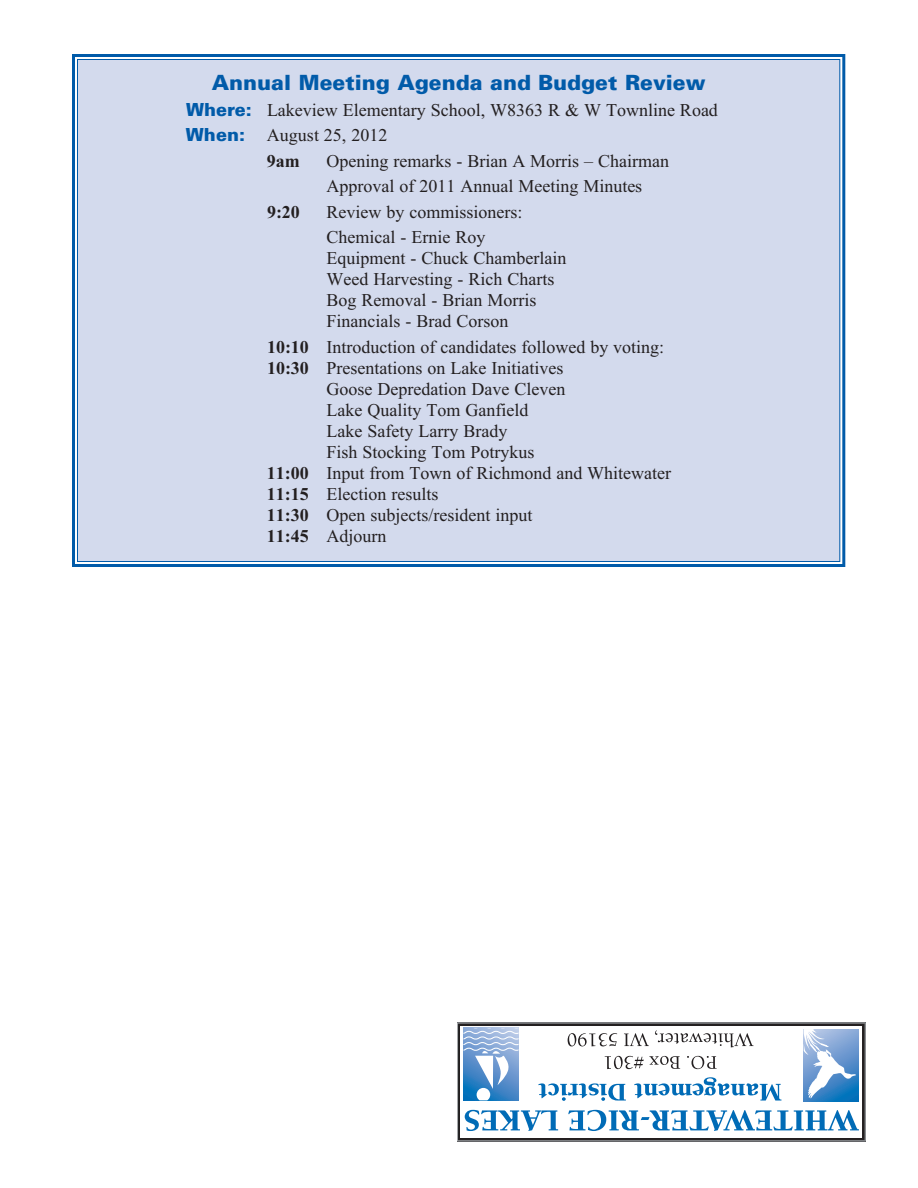
<style>
.page{position:relative;width:918px;height:1188px;background:#fff}
.page>*{position:absolute;margin:0;border:0;box-sizing:border-box;transform-origin:0 0}
.t1{font:900 21px "Univers";color:#015ba9}
.t2{font:18px/21px "Times New Roman";color:#231f20}
.t3{font:700 18px "Times New Roman";color:#231f20}
.s1{font-family:"Univers";font-weight:900;color:#015ba9}
.s2{font-weight:700}
</style>
<div class="page">
<svg style="left:804px;top:1029px;width:55px;height:73px"></svg>
<div style="left:459px;top:1025px;width:405px;height:114px;border:1px solid #231f20"></div>
<svg style="left:568px;top:1110px;width:291px;height:21px"></svg>
<svg style="left:465px;top:1110px;width:93px;height:21px"></svg>
<svg style="left:634px;top:1077px;width:147px;height:24px"></svg>
<svg style="left:538px;top:1083px;width:88px;height:18px"></svg>
<svg style="left:687px;top:1056px;width:30px;height:13px"></svg>
<svg style="left:605px;top:1056px;width:75px;height:13px"></svg>
<svg style="left:655px;top:1030px;width:99px;height:17px"></svg>
<svg style="left:624px;top:1033px;width:25px;height:13px"></svg>
<svg style="left:568px;top:1033px;width:49px;height:13px"></svg>
<svg style="left:804px;top:1029px;width:52px;height:70px"></svg>
<svg style="left:463px;top:1028px;width:56px;height:72px"></svg>
<div style="left:78px;top:60px;width:762px;height:501px;background:#d3daed"></div>
<div style="left:72px;top:54px;width:773px;height:513px;border:3px solid #015ba9"></div>
<p class="t1" style="left:212px;top:75px;width:495px">Annual Meeting Agenda and Budget Review</p>
<p class="t2" style="left:186px;top:99px;width:533px"><span class="s1">Where:</span> Lakeview Elementary School, W8363 R &amp; W Townline Road</p>
<p class="t2" style="left:186px;top:125px;width:203px"><span class="s1">When:</span> August 25, 2012</p>
<p class="t3" style="left:267px;top:150px;width:34px">9am</p>
<p class="t2" style="left:327px;top:148px;width:344px;line-height:25.5px">Opening remarks - Brian A Morris – Chairman<br>Approval of 2011 Annual Meeting Minutes</p>
<p class="t3" style="left:267px;top:201px;width:34px">9:20</p>
<p class="t2" style="left:327px;top:199px;width:197px;line-height:25.5px">Review by commissioners:<br>Chemical - Ernie Roy</p>
<p class="t2" style="left:327px;top:248px;width:241px">Equipment - Chuck Chamberlain<br>Weed Harvesting - Rich Charts<br>Bog Removal - Brian Morris<br>Financials - Brad Corson</p>
<p class="t2" style="left:267px;top:336px;width:399px"><span class="s2">10:10</span> Introduction of candidates followed by voting:</p>
<p class="t2" style="left:267px;top:357px;width:298px"><span class="s2">10:30</span> Presentations on Lake Initiatives</p>
<p class="t2" style="left:327px;top:378px;width:240px">Goose Depredation Dave Cleven</p>
<p class="t2" style="left:327px;top:399px;width:203px">Lake Quality Tom Ganfield</p>
<p class="t2" style="left:327px;top:420px;width:182px">Lake Safety Larry Brady</p>
<p class="t2" style="left:327px;top:441px;width:209px">Fish Stocking Tom Potrykus</p>
<p class="t2" style="left:267px;top:462px;width:406px"><span class="s2">11:00</span> Input from Town of Richmond and Whitewater</p>
<p class="t2" style="left:267px;top:483px;width:173px"><span class="s2">11:15</span> Election results</p>
<p class="t2" style="left:267px;top:504px;width:267px"><span class="s2">11:30</span> Open subjects/resident input</p>
<p class="t2" style="left:267px;top:525px;width:121px"><span class="s2">11:45</span> Adjourn</p>
</div>
